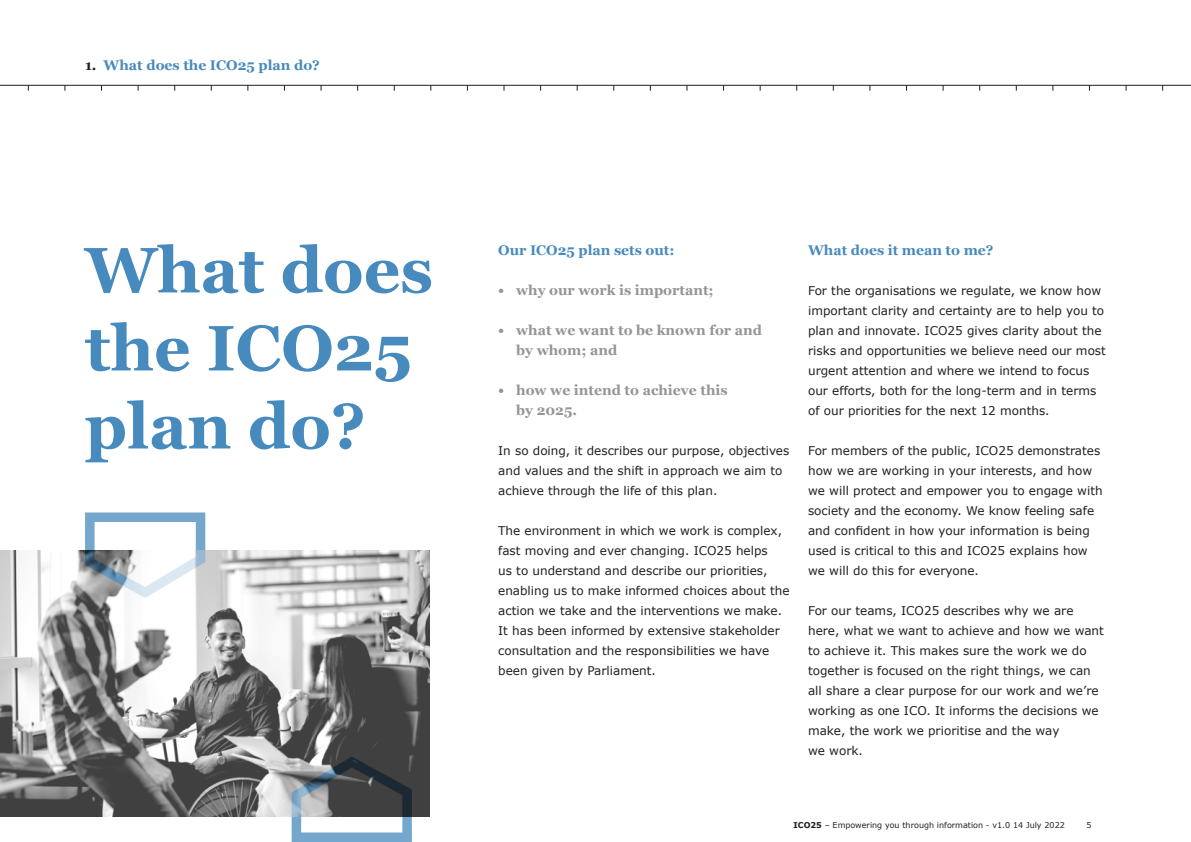
<style>
.page{position:relative;width:1191px;height:842px;background:#fff}
.page>*{position:absolute;margin:0;border:0;box-sizing:border-box;transform-origin:0 0}
.t1{font:700 64px/78px "Georgia";color:#478abd}
.t2{font:700 14px/20px "Georgia";color:#939598}
.t3{font:700 14px "Georgia";color:#478abd}
.t4{font:12px/20px "Verdana";color:#231f20}
.t5{font:8px "Verdana";color:#231f20}
.s1{color:#231f20}
.s2{font-weight:700}
</style>
<div class="page">
<hr style="left:0;top:85px;width:1191px;height:1px;background:#231f20">
<img style="left:0;top:550px;width:429px;height:266px">
<svg style="left:85px;top:512px;width:120px;height:86px"></svg>
<svg style="left:292px;top:756px;width:120px;height:86px"></svg>
<p class="t3" style="left:85px;top:55px;width:236px"><span class="s1">1.</span> What does the ICO25 plan do?</p>
<h1 class="t1" style="left:85px;top:228px;width:349px">What does the ICO25 plan do?</h1>
<p class="t3" style="left:498px;top:239px;width:178px">Our ICO25 plan sets out:</p>
<p class="t2" style="left:498px;top:279px;width:217px">• why our work is important;</p>
<p class="t2" style="left:516px;top:319px;width:247px;text-indent:-18px">• what we want to be known for and by whom; and</p>
<p class="t2" style="left:516px;top:379px;width:213px;text-indent:-18px">• how we intend to achieve this by 2025.</p>
<p class="t4" style="left:498px;top:440px;width:293px">In so doing, it describes our purpose, objectives and values and the shift in approach we aim to achieve through the life of this plan.</p>
<p class="t4" style="left:498px;top:520px;width:293px">The environment in which we work is complex, fast moving and ever changing. ICO25 helps<br>us to understand and describe our priorities, enabling us to make informed choices about the action we take and the interventions we make.<br>It has been informed by extensive stakeholder consultation and the responsibilities we have been given by Parliament.</p>
<p class="t3" style="left:808px;top:239px;width:187px">What does it mean to me?</p>
<p class="t4" style="left:808px;top:280px;width:299px">For the organisations we regulate, we know how important clarity and certainty are to help you to plan and innovate. ICO25 gives clarity about the risks and opportunities we believe need our most urgent attention and where we intend to focus our efforts, both for the long-term and in terms of our priorities for the next 12 months.</p>
<p class="t4" style="left:808px;top:440px;width:296px">For members of the public, ICO25 demonstrates how we are working in your interests, and how we will protect and empower you to engage with society and the economy. We know feeling safe and confident in how your information is being used is critical to this and ICO25 explains how we will do this for everyone.</p>
<p class="t4" style="left:808px;top:600px;width:297px">For our teams, ICO25 describes why we are here, what we want to achieve and how we want to achieve it. This makes sure the work we do together is focused on the right things, we can all share a clear purpose for our work and we’re working as one ICO. It informs the decisions we make, the work we prioritise and the way<br>we work.</p>
<p class="t5" style="left:793px;top:820px;width:273px"><span class="s2">ICO25</span> – Empowering you through information - v1.0 14 July 2022</p>
<p class="t5" style="left:1086px;top:820px;width:7px">5</p>
</div>
